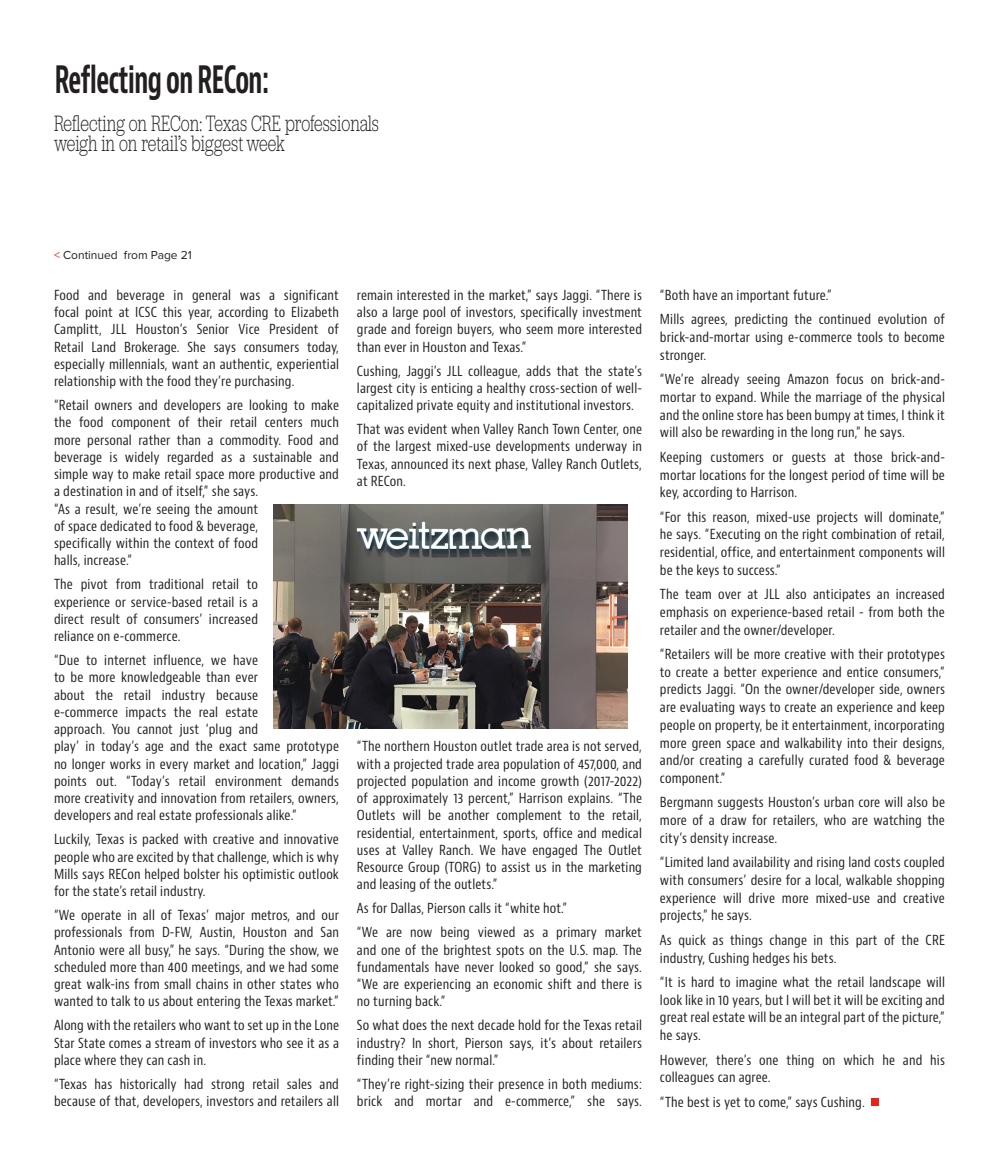
<style>
.page{position:relative;width:999px;height:1161px;background:#fff}
.page>*{position:absolute;margin:0;border:0;box-sizing:border-box;transform-origin:0 0}
.t1{font:700 condensed 36.75px "Bernino Sans";letter-spacing:-.02em;color:#231f20;scale:.71 1}
.t2{font:300 23.1px/20.2px "Jubilat";color:#231f20;scale:.71 1}
.t3{font:condensed 13.5px/17.2px "Bernino Sans";letter-spacing:.01em;color:#231f20;text-align:justify}
.t4{font:12px "Proxima Nova";color:#231f20}
.s1{color:#e72419}
</style>
<div class="page">
<img style="left:273px;top:504px;width:354px;height:225px">
<div style="left:871px;top:1098px;width:7px;height:8px;background:#e72419"></div>
<hr style="left:998px;top:854px;width:1px;height:307px;background:#0d4da1">
<hr style="left:998px;top:781px;width:1px;height:132px;background:#231f20">
<svg style="left:998px;top:781px;width:1px;height:105px"></svg>
<h1 class="t1" style="left:55px;top:57px;width:304px">Reflecting on RECon:</h1>
<h2 class="t2" style="left:54px;top:112px;width:459px">Reflecting on RECon: Texas CRE professionals weigh in on retail’s biggest week</h2>
<p class="t4" style="left:54px;top:246px;width:139px"><span class="s1">&lt;</span> Continued from Page 21</p>
<p class="t3" style="left:54px;top:287px;width:287px">Food and beverage in general was a significant focal point at ICSC this year, according to Elizabeth Camplitt, JLL Houston’s Senior Vice President of Retail Land Brokerage. She says consumers today, especially millennials, want an authentic, experiential relationship with the food they’re purchasing.</p>
<p class="t3" style="left:54px;top:397px;width:287px;text-align:left">“Retail owners and developers are looking to make the food component of their retail centers much more personal rather than a commodity. Food and beverage is widely regarded as a sustainable and simple way to make retail space more productive and a destination in and of itself,” she says.<br>“As a result, we’re seeing the amount<br>of space dedicated to food &amp; beverage,<br>specifically within the context of food<br>halls, increase.”</p>
<p class="t3" style="left:54px;top:576px;width:206px">The pivot from traditional retail to experience or service-based retail is a direct result of consumers’ increased reliance on e-commerce.</p>
<p class="t3" style="left:54px;top:652px;width:287px;text-align:left">“Due to internet influence, we have<br>to be more knowledgeable than ever<br>about the retail industry because<br>e-commerce impacts the real estate<br>approach. You cannot just ‘plug and<br>play’ in today’s age and the exact same prototype no longer works in every market and location,” Jaggi points out. “Today’s retail environment demands more creativity and innovation from retailers, owners, developers and real estate professionals alike.”</p>
<p class="t3" style="left:54px;top:831px;width:286px">Luckily, Texas is packed with creative and innovative people who are excited by that challenge, which is why Mills says RECon helped bolster his optimistic outlook for the state’s retail industry.</p>
<p class="t3" style="left:54px;top:907px;width:287px">“We operate in all of Texas’ major metros, and our professionals from D-FW, Austin, Houston and San Antonio were all busy,” he says. “During the show, we scheduled more than 400 meetings, and we had some great walk-ins from small chains in other states who wanted to talk to us about entering the Texas market.”</p>
<p class="t3" style="left:54px;top:1017px;width:287px">Along with the retailers who want to set up in the Lone Star State comes a stream of investors who see it as a place where they can cash in.</p>
<p class="t3" style="left:54px;top:1076px;width:287px">“Texas has historically had strong retail sales and because of that, developers, investors and retailers all</p>
<p class="t3" style="left:357px;top:287px;width:287px">remain interested in the market,” says Jaggi. “There is also a large pool of investors, specifically investment grade and foreign buyers, who seem more interested than ever in Houston and Texas.”</p>
<p class="t3" style="left:357px;top:362px;width:287px">Cushing, Jaggi’s JLL colleague, adds that the state’s largest city is enticing a healthy cross-section of well&shy;capitalized private equity and institutional investors.</p>
<p class="t3" style="left:357px;top:421px;width:287px">That was evident when Valley Ranch Town Center, one of the largest mixed-use developments underway in Texas, announced its next phase, Valley Ranch Outlets, at RECon.</p>
<p class="t3" style="left:357px;top:738px;width:287px">“The northern Houston outlet trade area is not served, with a projected trade area population of 457,000, and projected population and income growth (2017-2022) of approximately 13 percent,” Harrison explains. “The Outlets will be another complement to the retail, residential, entertainment, sports, office and medical uses at Valley Ranch. We have engaged The Outlet Resource Group (TORG) to assist us in the marketing and leasing of the outlets.”</p>
<p class="t3" style="left:357px;top:897px;width:286px;line-height:24px">As for Dallas, Pierson calls it “white hot.”<br>“We are now being viewed as a primary market</p>
<p class="t3" style="left:357px;top:942px;width:287px">and one of the brightest spots on the U.S. map. The fundamentals have never looked so good,” she says. “We are experiencing an economic shift and there is no turning back.”</p>
<p class="t3" style="left:357px;top:1017px;width:287px">So what does the next decade hold for the Texas retail industry? In short, Pierson says, it’s about retailers finding their “new normal.”</p>
<p class="t3" style="left:357px;top:1076px;width:287px">“They’re right-sizing their presence in both mediums: brick and mortar and e-commerce,” she says.</p>
<p class="t3" style="left:660px;top:283px;width:287px;line-height:24.5px">“Both have an important future.”<br>Mills agrees, predicting the continued evolution of</p>
<p class="t3" style="left:660px;top:329px;width:287px;line-height:17.7px">brick-and-mortar using e-commerce tools to become stronger.</p>
<p class="t3" style="left:660px;top:371px;width:286px;line-height:17.7px">“We’re already seeing Amazon focus on brick-and&shy;mortar to expand. While the marriage of the physical and the online store has been bumpy at times, I think it will also be rewarding in the long run,” he says.</p>
<p class="t3" style="left:660px;top:448px;width:287px;line-height:17.7px">Keeping customers or guests at those brick-and&shy;mortar locations for the longest period of time will be key, according to Harrison.</p>
<p class="t3" style="left:660px;top:508px;width:287px;line-height:17.7px">“For this reason, mixed-use projects will dominate,” he says. “Executing on the right combination of retail, residential, office, and entertainment components will be the keys to success.”</p>
<p class="t3" style="left:660px;top:586px;width:286px;line-height:17.7px">The team over at JLL also anticipates an increased emphasis on experience-based retail - from both the retailer and the owner/developer.</p>
<p class="t3" style="left:660px;top:646px;width:287px;line-height:17.7px">“Retailers will be more creative with their prototypes to create a better experience and entice consumers,” predicts Jaggi. “On the owner/developer side, owners are evaluating ways to create an experience and keep people on property, be it entertainment, incorporating more green space and walkability into their designs, and/or creating a carefully curated food &amp; beverage component.”</p>
<p class="t3" style="left:660px;top:794px;width:287px;line-height:17.7px">Bergmann suggests Houston’s urban core will also be more of a draw for retailers, who are watching the city’s density increase.</p>
<p class="t3" style="left:660px;top:854px;width:287px;line-height:17.7px">“Limited land availability and rising land costs coupled with consumers’ desire for a local, walkable shopping experience will drive more mixed-use and creative projects,” he says.</p>
<p class="t3" style="left:660px;top:931px;width:287px;line-height:17.7px">As quick as things change in this part of the CRE industry, Cushing hedges his bets.</p>
<p class="t3" style="left:660px;top:974px;width:287px;line-height:17.7px">“It is hard to imagine what the retail landscape will look like in 10 years, but I will bet it will be exciting and great real estate will be an integral part of the picture,” he says.</p>
<p class="t3" style="left:660px;top:1051px;width:286px;line-height:17.7px">However, there’s one thing on which he and his colleagues can agree.</p>
<p class="t3" style="left:660px;top:1093px;width:206px">“The best is yet to come,” says Cushing.</p>
</div>
